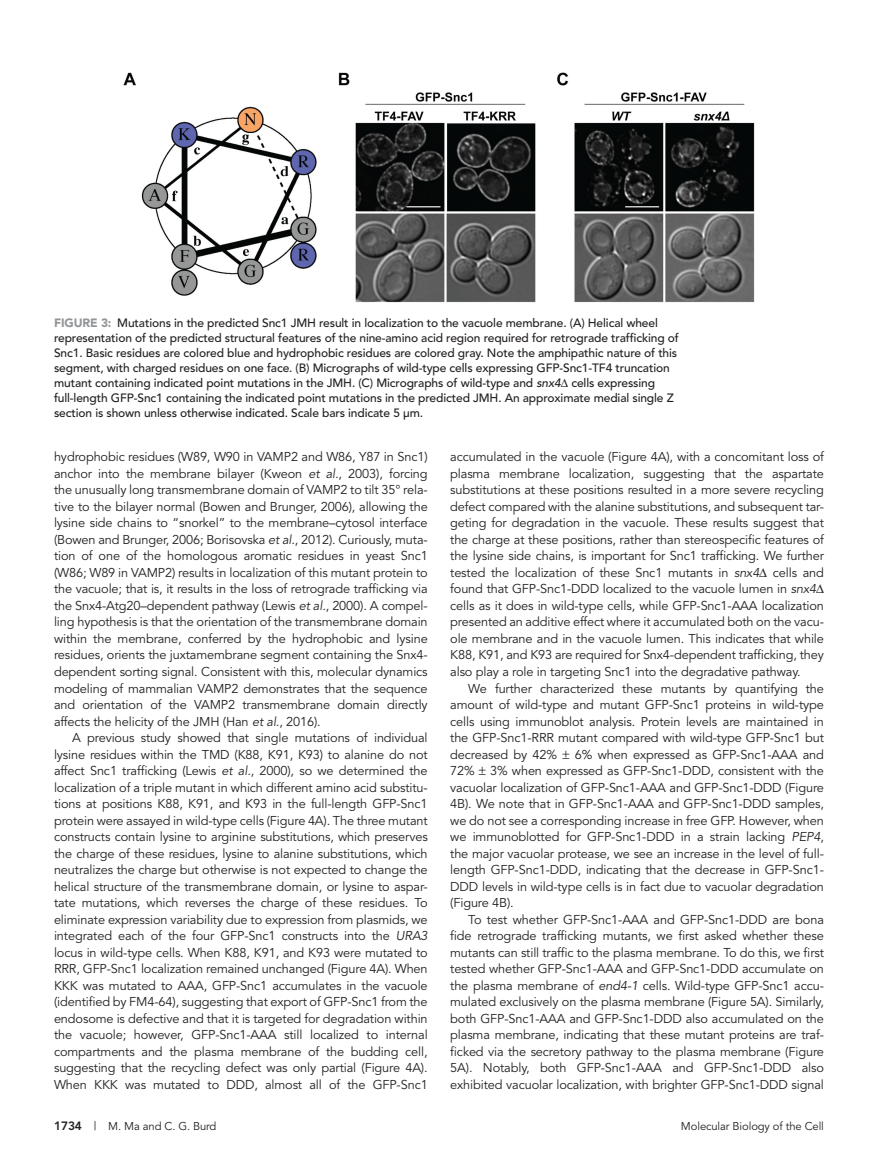
<style>
.page{position:relative;width:878px;height:1175px;background:#fff}
.page>*{position:absolute;margin:0;border:0;box-sizing:border-box;transform-origin:0 0}
.Para{font:12.75px/16.5px "Avenir";letter-spacing:-.01em;color:#231f20;text-align:justify}
.ParaFL{font:12.75px/16.5px "Avenir";letter-spacing:-.01em;color:#231f20;text-align:justify}
.FigCaption_35_5p{font:500 12px/15px "Avenir";letter-spacing:-.01em;color:#231f20}
.t1{font:11.25px "Avenir";letter-spacing:-.01em;color:#231f20}
.s1{font-weight:900;color:#939598}
.s2{font-style:italic}
.s3{font-weight:800;font-size:12px}
.s4{font-size:12px}
</style>
<div class="page">
<img style="left:124px;top:72px;width:630px;height:231px">
<p class="FigCaption_35_5p" style="left:54px;top:315px;width:626px"><span class="s1">FIGURE 3:</span> Mutations in the predicted Snc1 JMH result in localization to the vacuole membrane. (A) Helical wheel representation of the predicted structural features of the nine-amino acid region required for retrograde trafficking of Snc1. Basic residues are colored blue and hydrophobic residues are colored gray. Note the amphipathic nature of this segment, with charged residues on one face. (B) Micrographs of wild-type cells expressing GFP-Snc1-TF4 truncation mutant containing indicated point mutations in the JMH. (C) Micrographs of wild-type and <span class="s2">snx4</span> cells expressing full-length GFP-Snc1 containing the indicated point mutations in the predicted JMH. An approximate medial single Z section is shown unless otherwise indicated. Scale bars indicate 5 μm.</p>
<p class="ParaFL" style="left:54px;top:449px;width:375px">hydrophobic residues (W89, W90 in VAMP2 and W86, Y87 in Snc1) anchor into the membrane bilayer (Kweon <span class="s2">et al.</span>, 2003), forcing the unusually long transmembrane domain of VAMP2 to tilt 35° rela&shy;tive to the bilayer normal (Bowen and Brunger, 2006), allowing the lysine side chains to “snorkel” to the membrane–cytosol interface (Bowen and Brunger, 2006; Borisovska <span class="s2">et al.</span>, 2012). Curiously, muta&shy;tion of one of the homologous aromatic residues in yeast Snc1 (W86; W89 in VAMP2) results in localization of this mutant protein to the vacuole; that is, it results in the loss of retrograde trafficking via the Snx4-Atg20–dependent pathway (Lewis <span class="s2">et al.</span>, 2000). A compel&shy;ling hypothesis is that the orientation of the transmembrane domain within the membrane, conferred by the hydrophobic and lysine residues, orients the juxtamembrane segment containing the Snx4- dependent sorting signal. Consistent with this, molecular dynamics modeling of mammalian VAMP2 demonstrates that the sequence and orientation of the VAMP2 transmembrane domain directly affects the helicity of the JMH (Han <span class="s2">et al.</span>, 2016).</p>
<p class="Para" style="left:54px;top:729px;width:375px;text-indent:18px">A previous study showed that single mutations of individual lysine residues within the TMD (K88, K91, K93) to alanine do not affect Snc1 trafficking (Lewis <span class="s2">et al.</span>, 2000), so we determined the localization of a triple mutant in which different amino acid substitu&shy;tions at positions K88, K91, and K93 in the full-length GFP-Snc1 protein were assayed in wild-type cells (Figure 4A). The three mutant constructs contain lysine to arginine substitutions, which preserves the charge of these residues, lysine to alanine substitutions, which neutralizes the charge but otherwise is not expected to change the helical structure of the transmembrane domain, or lysine to aspar&shy;tate mutations, which reverses the charge of these residues. To eliminate expression variability due to expression from plasmids, we integrated each of the four GFP-Snc1 constructs into the <span class="s2">URA3 </span>locus in wild-type cells. When K88, K91, and K93 were mutated to RRR, GFP-Snc1 localization remained unchanged (Figure 4A). When KKK was mutated to AAA, GFP-Snc1 accumulates in the vacuole (identified by FM4-64), suggesting that export of GFP-Snc1 from the endosome is defective and that it is targeted for degradation within the vacuole; however, GFP-Snc1-AAA still localized to internal compartments and the plasma membrane of the budding cell, suggesting that the recycling defect was only partial (Figure 4A).<br>When KKK was mutated to DDD, almost all of the GFP-Snc1</p>
<p class="Para" style="left:450px;top:449px;width:375px;text-align:left">accumulated in the vacuole (Figure 4A), with a concomitant loss of plasma membrane localization, suggesting that the aspartate substitutions at these positions resulted in a more severe recycling defect compared with the alanine substitutions, and subsequent tar&shy;geting for degradation in the vacuole. These results suggest that the charge at these positions, rather than stereospecific features of the lysine side chains, is important for Snc1 trafficking. We further tested the localization of these Snc1 mutants in <span class="s2">snx4</span> cells and found that GFP-Snc1-DDD localized to the vacuole lumen in <span class="s2">snx4 </span>cells as it does in wild-type cells, while GFP-Snc1-AAA localization presented an additive effect where it accumulated both on the vacu&shy;ole membrane and in the vacuole lumen. This indicates that while K88, K91, and K93 are required for Snx4-dependent trafficking, they also play a role in targeting Snc1 into the degradative pathway.</p>
<p class="Para" style="left:450px;top:680px;width:375px;text-indent:18px">We further characterized these mutants by quantifying the amount of wild-type and mutant GFP-Snc1 proteins in wild-type cells using immunoblot analysis. Protein levels are maintained in the GFP-Snc1-RRR mutant compared with wild-type GFP-Snc1 but decreased by 42%</p>
<p class="Para" style="left:450px;top:746px;width:375px;text-indent:125px">6% when expressed as GFP-Snc1-AAA and 72% 3% when expressed as GFP-Snc1-DDD, consistent with the vacuolar localization of GFP-Snc1-AAA and GFP-Snc1-DDD (Figure 4B). We note that in GFP-Snc1-AAA and GFP-Snc1-DDD samples, we do not see a corresponding increase in free GFP. However, when we immunoblotted for GFP-Snc1-DDD in a strain lacking <span class="s2">PEP4</span>, the major vacuolar protease, we see an increase in the level of full&shy;length GFP-Snc1-DDD, indicating that the decrease in GFP-Snc1- DDD levels in wild-type cells is in fact due to vacuolar degradation (Figure 4B).</p>
<p class="Para" style="left:450px;top:911px;width:375px;text-indent:18px">To test whether GFP-Snc1-AAA and GFP-Snc1-DDD are bona fide retrograde trafficking mutants, we first asked whether these mutants can still traffic to the plasma membrane. To do this, we first tested whether GFP-Snc1-AAA and GFP-Snc1-DDD accumulate on the plasma membrane of <span class="s2">end4-1</span> cells. Wild-type GFP-Snc1 accu&shy;mulated exclusively on the plasma membrane (Figure 5A). Similarly, both GFP-Snc1-AAA and GFP-Snc1-DDD also accumulated on the plasma membrane, indicating that these mutant proteins are traf&shy;ficked via the secretory pathway to the plasma membrane (Figure 5A). Notably, both GFP-Snc1-AAA and GFP-Snc1-DDD also exhibited vacuolar localization, with brighter GFP-Snc1-DDD signal</p>
<p class="t1" style="left:54px;top:1119px;width:164px"><span class="s3">1734</span> <span class="s4">|</span> M. Ma and C. G. Burd</p>
<p class="t1" style="left:681px;top:1119px;width:144px">Molecular Biology of the Cell</p>
</div>
